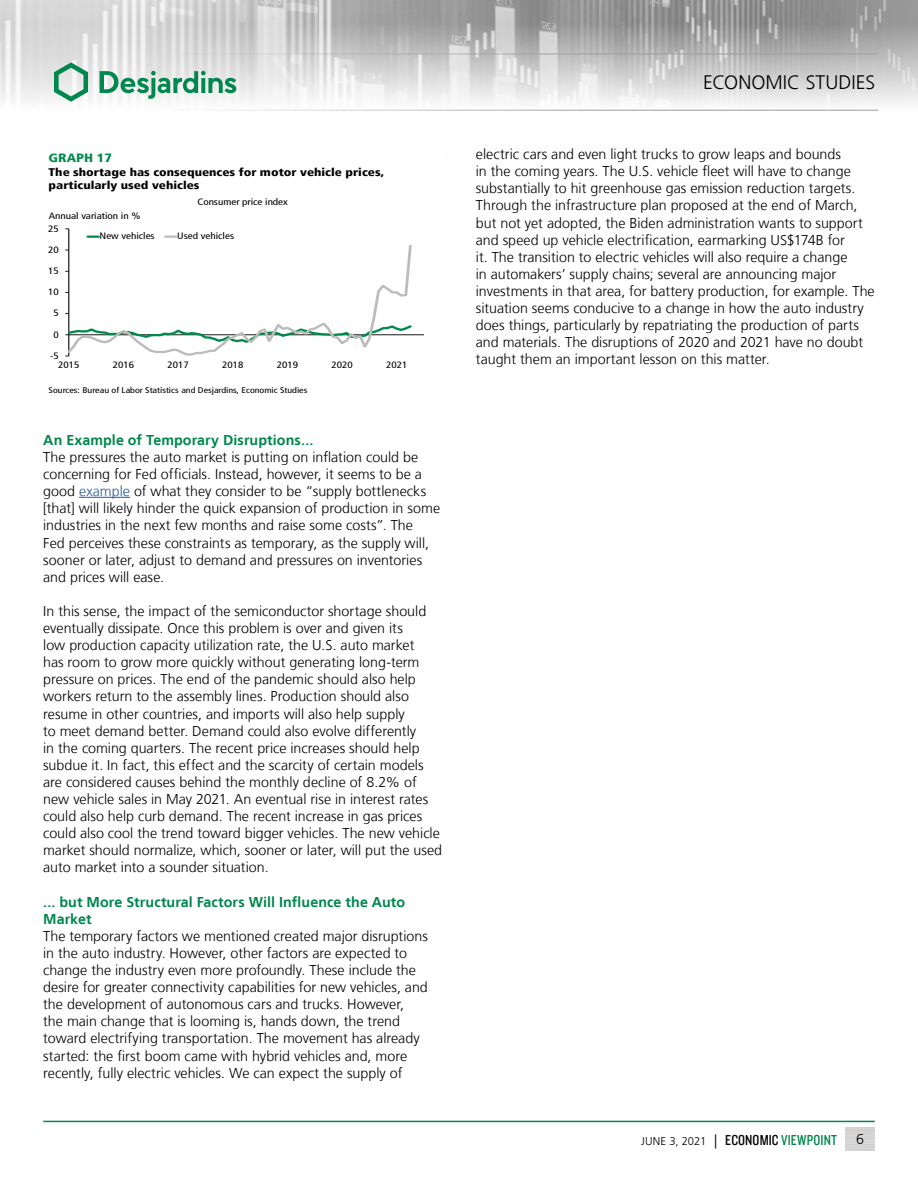
<style>
.page{position:relative;width:918px;height:1188px;background:#fff}
.page>*{position:absolute;margin:0;border:0;box-sizing:border-box;transform-origin:0 0}
.t1{font:300 19.5px "Frutiger LT";letter-spacing:.005em;color:#000}
.t2{font:300 14.25px/17.1px "Frutiger LT";color:#000}
.t3{font:700 14.25px/17.1px "Frutiger LT";letter-spacing:.005em;color:#00874e}
.t4{font:900 condensed 12px "Frutiger LT";color:#008b4d;scale:1.2 1}
.t5{font:300 11.25px "Frutiger LT";letter-spacing:.01em;color:#000}
.t6{font:900 condensed 11.1px/13.2px "Frutiger LT";color:#000;scale:1.2 1}
.t7{font:condensed 9.3px "Frutiger LT";color:#000;scale:1.2 1}
.t8{font:condensed 9.15px "Frutiger LT";color:#000;scale:1.2 1}
.t9{font:condensed 8.25px "Frutiger LT";color:#000;scale:1.2 1}
.s1{color:#275b9b}
.s2{font-size:14.25px}
.s3{font-family:"Knockout 29 Junior Ltweight";font-weight:400;font-size:15px}
.s4{font-family:"Knockout 29 Junior Ltweight";font-weight:400;font-size:15px;color:#00874e}
</style>
<div class="page">
<img style="left:0;top:0;width:918px;height:110px">
<hr style="left:0;top:54px;width:878px;height:1px;background:#9d9d9c">
<hr style="left:0;top:110px;width:878px;height:1px;background:#9d9d9c">
<svg style="left:54px;top:62px;width:34px;height:40px"></svg>
<svg style="left:100px;top:71px;width:136px;height:28px"></svg>
<hr style="left:43px;top:1121px;width:832px;height:1px;background:#00874e">
<hr style="left:79px;top:497px;width:51px;height:1px;background:#275b9b">
<hr style="left:69px;top:334px;width:355px;height:1px;background:#000">
<svg style="left:65px;top:229px;width:349px;height:128px"></svg>
<p class="t4" style="left:49px;top:151px;width:54px">GRAPH 17</p>
<p class="t6" style="left:49px;top:166px;width:281px">The shortage has consequences for motor vehicle prices, particularly used vehicles</p>
<p class="t8" style="left:49px;top:211px;width:78px">Annual variation in %</p>
<p class="t8" style="left:197px;top:197px;width:77px">Consumer price index</p>
<p class="t7" style="left:48px;top:223px;width:10px">25</p>
<p class="t8" style="left:48px;top:244px;width:10px">20</p>
<p class="t8" style="left:48px;top:265px;width:10px">15</p>
<p class="t8" style="left:48px;top:287px;width:10px">10</p>
<p class="t8" style="left:53px;top:308px;width:6px">5</p>
<p class="t8" style="left:53px;top:329px;width:6px">0</p>
<p class="t8" style="left:50px;top:350px;width:9px">-5</p>
<p class="t8" style="left:100px;top:231px;width:47px">New vehicles</p>
<p class="t8" style="left:177px;top:231px;width:49px">Used vehicles</p>
<p class="t8" style="left:58px;top:359px;width:19px">2015</p>
<p class="t8" style="left:113px;top:359px;width:19px">2016</p>
<p class="t8" style="left:167px;top:359px;width:19px">2017</p>
<p class="t8" style="left:222px;top:359px;width:19px">2018</p>
<p class="t8" style="left:277px;top:359px;width:19px">2019</p>
<p class="t8" style="left:331px;top:359px;width:19px">2020</p>
<p class="t8" style="left:386px;top:359px;width:19px">2021</p>
<p class="t9" style="left:49px;top:385px;width:217px">Sources: Bureau of Labor Statistics and Desjardins, Economic Studies</p>
<p class="t3" style="left:43px;top:432px;width:272px">An Example of Temporary Disruptions...</p>
<p class="t2" style="left:43px;top:449px;width:398px">The pressures the auto market is putting on inflation could be concerning for Fed officials. Instead, however, it seems to be a good <span class="s1">example</span> of what they consider to be “supply bottlenecks [that] will likely hinder the quick expansion of production in some industries in the next few months and raise some costs”. The<br>Fed perceives these constraints as temporary, as the supply will, sooner or later, adjust to demand and pressures on inventories and prices will ease.</p>
<p class="t2" style="left:43px;top:603px;width:400px">In this sense, the impact of the semiconductor shortage should eventually dissipate. Once this problem is over and given its<br>low production capacity utilization rate, the U.S. auto market<br>has room to grow more quickly without generating long-term pressure on prices. The end of the pandemic should also help workers return to the assembly lines. Production should also resume in other countries, and imports will also help supply<br>to meet demand better. Demand could also evolve differently<br>in the coming quarters. The recent price increases should help subdue it. In fact, this effect and the scarcity of certain models are considered causes behind the monthly decline of 8.2% of new vehicle sales in May 2021. An eventual rise in interest rates could also help curb demand. The recent increase in gas prices could also cool the trend toward bigger vehicles. The new vehicle market should normalize, which, sooner or later, will put the used auto market into a sounder situation.</p>
<p class="t3" style="left:43px;top:893px;width:364px">... but More Structural Factors Will Influence the Auto<br>Market</p>
<p class="t2" style="left:43px;top:928px;width:386px">The temporary factors we mentioned created major disruptions in the auto industry. However, other factors are expected to change the industry even more profoundly. These include the desire for greater connectivity capabilities for new vehicles, and the development of autonomous cars and trucks. However,<br>the main change that is looming is, hands down, the trend toward electrifying transportation. The movement has already started: the first boom came with hybrid vehicles and, more recently, fully electric vehicles. We can expect the supply of</p>
<h1 class="t1" style="left:703px;top:72px;width:174px">ECONOMIC STUDIES</h1>
<p class="t2" style="left:476px;top:146px;width:400px">electric cars and even light trucks to grow leaps and bounds<br>in the coming years. The U.S. vehicle fleet will have to change substantially to hit greenhouse gas emission reduction targets.<br>Through the infrastructure plan proposed at the end of March, but not yet adopted, the Biden administration wants to support and speed up vehicle electrification, earmarking US$174B for<br>it. The transition to electric vehicles will also require a change<br>in automakers’ supply chains; several are announcing major investments in that area, for battery production, for example. The situation seems conducive to a change in how the auto industry does things, particularly by repatriating the production of parts and materials. The disruptions of 2020 and 2021 have no doubt taught them an important lesson on this matter.</p>
<p class="t5" style="left:641px;top:1135px;width:198px">JUNE 3, 2021 <span class="s2">|</span> <span class="s3">ECONOMIC</span> <span class="s4">VIEWPOINT</span></p>
<p class="t2" style="left:856px;top:1131px;width:9px">6</p>
</div>
